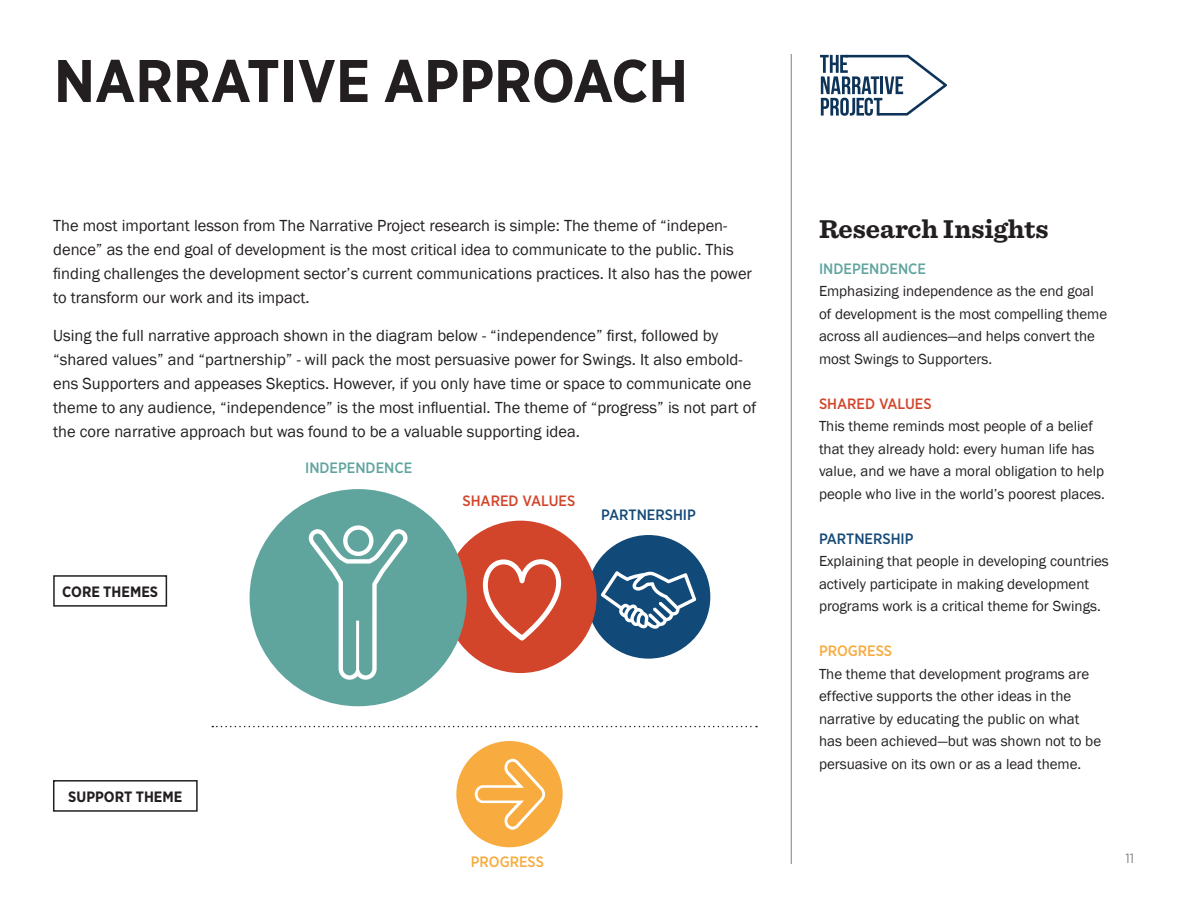
<style>
.page{position:relative;width:1188px;height:918px;background:#fff}
.page>*{position:absolute;margin:0;border:0;box-sizing:border-box;transform-origin:0 0}
.t1{font:700 60px "Gotham Narrow";color:#231f20}
.t2{font:700 27px "Sentinel";color:#231f20}
.Body_Copy{font:16.5px/24px "Franklin Gothic";color:#231f20}
.t3{font:15px/22.5px "Franklin Gothic";color:#231f20}
.t4{font:500 15px "Gotham Narrow";color:#60a49e}
.t5{font:500 15px "Gotham Narrow";color:#d2452b}
.t6{font:500 15px "Gotham Narrow";color:#144978}
.t7{font:700 15px "Gotham Narrow";color:#231f20}
.t8{font:500 15px "Gotham Narrow";color:#f8ab3e}
.t9{font:13.5px "Gotham Narrow";color:#7f8080}
</style>
<div class="page">
<svg style="left:820px;top:55px;width:127px;height:61px"></svg>
<div style="left:587px;top:535px;width:123px;height:124px;background:#114978;border-radius:50%"></div>
<svg style="left:601px;top:571px;width:95px;height:58px"></svg>
<div style="left:444px;top:521px;width:153px;height:152px;background:#d2452b;border-radius:50%"></div>
<svg style="left:483px;top:559px;width:78px;height:82px"></svg>
<div style="left:456px;top:741px;width:107px;height:106px;background:#f8ab3e;border-radius:50%"></div>
<svg style="left:475px;top:759px;width:70px;height:71px"></svg>
<div style="left:250px;top:489px;width:217px;height:217px;background:#60a49e;border-radius:50%"></div>
<svg style="left:308px;top:525px;width:100px;height:155px"></svg>
<hr style="left:791px;top:54px;width:1px;height:810px;background:#7f8080">
<div style="left:53px;top:575px;width:114px;height:32px;border:2px solid #231f20"></div>
<div style="left:53px;top:780px;width:145px;height:32px;border:2px solid #231f20"></div>
<svg style="left:212px;top:726px;width:545px;height:1px"></svg>
<p class="t1" style="left:54px;top:44px;width:636px">NARRATIVE APPROACH</p>
<p class="Body_Copy" style="left:53px;top:214px;width:700px">The most important lesson from The Narrative Project research is simple: The theme of “indepen&shy;dence” as the end goal of development is the most critical idea to communicate to the public. This finding challenges the development sector’s current communications practices. It also has the power to transform our work and its impact.</p>
<p class="Body_Copy" style="left:53px;top:324px;width:705px">Using the full narrative approach shown in the diagram below - “independence” first, followed by “shared values” and “partnership” - will pack the most persuasive power for Swings. It also embold&shy;ens Supporters and appeases Skeptics. However, if you only have time or space to communicate one theme to any audience, “independence” is the most influential. The theme of “progress” is not part of the core narrative approach but was found to be a valuable supporting idea.</p>
<p class="t7" style="left:62px;top:583px;width:97px">CORE THEMES</p>
<p class="t7" style="left:68px;top:787px;width:116px">SUPPORT THEME</p>
<p class="t4" style="left:305px;top:459px;width:109px">INDEPENDENCE</p>
<p class="t5" style="left:463px;top:491px;width:114px">SHARED VALUES</p>
<p class="t6" style="left:601px;top:506px;width:96px">PARTNERSHIP</p>
<p class="t8" style="left:471px;top:853px;width:75px">PROGRESS</p>
<p class="t2" style="left:819px;top:207px;width:231px">Research Insights</p>
<p class="t4" style="left:819px;top:259px;width:109px">INDEPENDENCE</p>
<p class="t3" style="left:819px;top:280px;width:290px">Emphasizing independence as the end goal of development is the most compelling theme across all audiences—and helps convert the most Swings to Supporters.</p>
<p class="t5" style="left:819px;top:394px;width:114px">SHARED VALUES</p>
<p class="t3" style="left:819px;top:415px;width:287px">This theme reminds most people of a belief that they already hold: every human life has value, and we have a moral obligation to help people who live in the world’s poorest places.</p>
<p class="t6" style="left:819px;top:529px;width:96px">PARTNERSHIP</p>
<p class="t3" style="left:819px;top:550px;width:291px">Explaining that people in developing countries actively participate in making development programs work is a critical theme for Swings.</p>
<p class="t8" style="left:819px;top:642px;width:75px">PROGRESS</p>
<p class="t3" style="left:819px;top:663px;width:284px">The theme that development programs are effective supports the other ideas in the narrative by educating the public on what has been achieved—but was shown not to be persuasive on its own or as a lead theme.</p>
<p class="t9" style="left:1125px;top:850px;width:10px">11</p>
</div>
